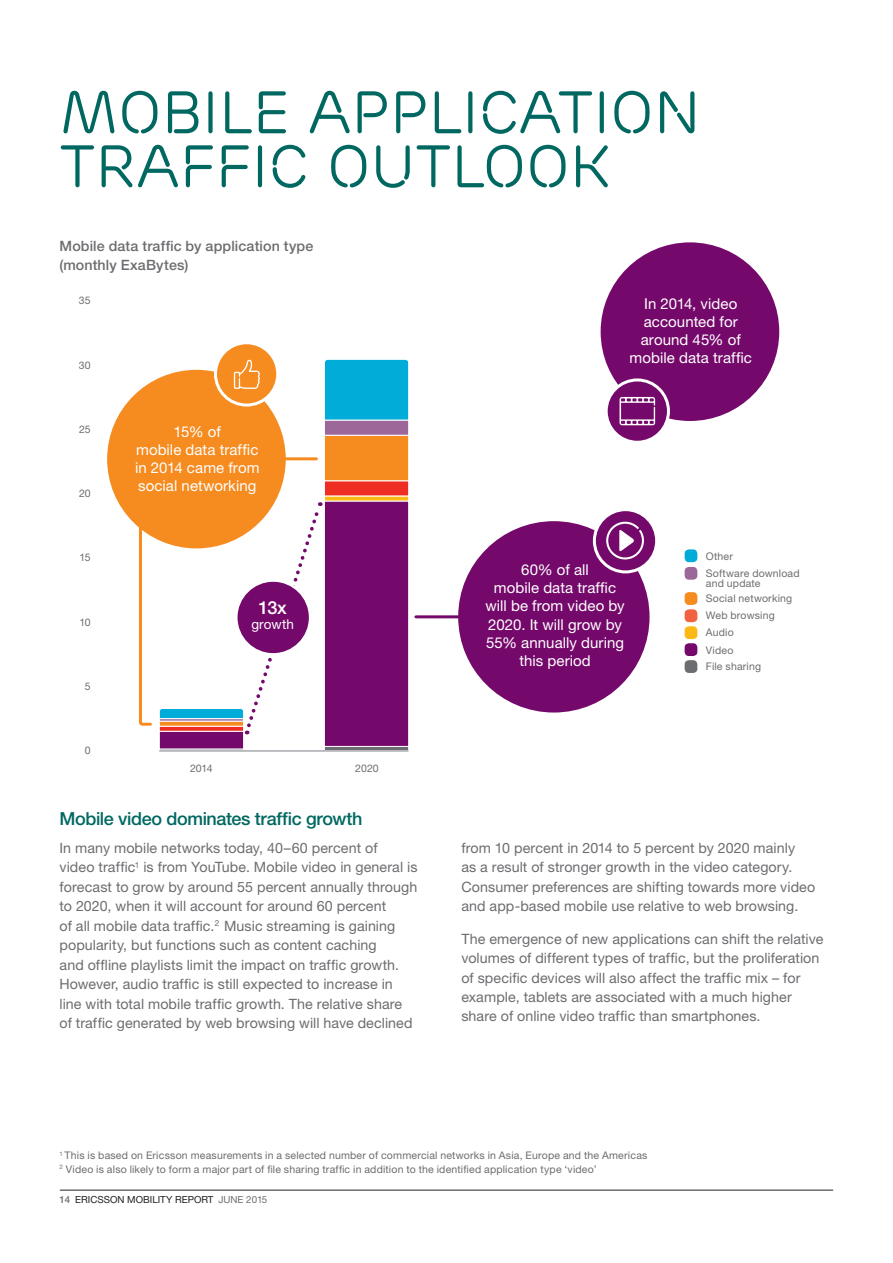
<style>
.page{position:relative;width:893px;height:1263px;background:#fff}
.page>*{position:absolute;margin:0;border:0;box-sizing:border-box;transform-origin:0 0}
.t1{font:60px/54px "Ericsson Capital";color:#006861}
.t2{font:500 18px "Ericsson Sans";letter-spacing:-.02em;color:#006861}
.t3{font:500 18px "Ericsson Sans";color:#fff}
.t4{font:15px/18px "Ericsson Sans";letter-spacing:.005em;color:#fff;text-align:center}
.t5{font:14.25px/19.5px "Ericsson Sans";letter-spacing:.005em;color:#6c6d70}
.t6{font:500 14.25px/19.5px "Ericsson Sans";letter-spacing:.01em;color:#6c6d70}
.t7{font:13.5px "Ericsson Sans";letter-spacing:.005em;color:#fff}
.t8{font:10.5px/10.5px "Ericsson Sans";letter-spacing:.02em;color:#6c6d70}
.t9{font:9.75px "Ericsson Sans";color:#231f20}
.s1{font-weight:500;color:#6c6d70}
.s2{color:#6c6d70}
</style>
<div class="page">
<hr style="left:60px;top:1189px;width:773px;height:2px;background:#6c6d70">
<div style="left:159px;top:748px;width:85px;height:3px;background:#6c6d70;border:1px solid #fff"></div>
<div style="left:159px;top:731px;width:85px;height:18px;background:#75096b"></div>
<div style="left:324px;top:746px;width:85px;height:5px;background:#6c6d70"></div>
<div style="left:324px;top:501px;width:85px;height:246px;background:#75096b;border:1px solid #fff"></div>
<svg style="left:324px;top:496px;width:85px;height:5px"></svg>
<div style="left:324px;top:480px;width:85px;height:16px;background:#ee2e22"></div>
<div style="left:324px;top:435px;width:85px;height:46px;background:#f68b1f;border:1px solid #fff"></div>
<div style="left:324px;top:420px;width:85px;height:16px;background:#9c689a;border:1px solid #fff"></div>
<svg style="left:324px;top:359px;width:85px;height:62px;background:#10b0d9"></svg>
<hr style="left:416px;top:615px;width:69px;height:3px;background:#75096b">
<svg style="left:159px;top:502px;width:164px;height:232px"></svg>
<div style="left:685px;top:660px;width:12px;height:13px;background:#6c6d70;border-radius:4px"></div>
<div style="left:685px;top:643px;width:12px;height:13px;background:#75096b;border-radius:4px"></div>
<div style="left:685px;top:626px;width:12px;height:13px;background:#fcb814;border-radius:4px"></div>
<div style="left:685px;top:609px;width:12px;height:13px;background:#f1633f;border-radius:4px"></div>
<div style="left:685px;top:592px;width:12px;height:13px;background:#f68b1f;border-radius:4px"></div>
<div style="left:685px;top:567px;width:12px;height:13px;background:#9c689a;border-radius:4px"></div>
<div style="left:685px;top:549px;width:12px;height:13px;background:#02acd8;border-radius:4px"></div>
<svg style="left:137px;top:526px;width:15px;height:200px"></svg>
<div style="left:107px;top:370px;width:179px;height:178px;background:#f68b1f;border-radius:50%"></div>
<div style="left:601px;top:242px;width:178px;height:179px;background:#75096b;border-radius:50%"></div>
<div style="left:458px;top:521px;width:191px;height:191px;background:#75096b;border-radius:50%"></div>
<hr style="left:283px;top:457px;width:33px;height:3px;background:#f68b1f">
<svg style="left:594px;top:510px;width:63px;height:62px"></svg>
<div style="left:593px;top:508px;width:65px;height:65px;border:3px solid #fff;border-radius:50%"></div>
<div style="left:215px;top:343px;width:63px;height:62px;background:#f68b1f;border-radius:50%"></div>
<div style="left:214px;top:341px;width:65px;height:66px;border:3px solid #fff;border-radius:50%"></div>
<svg style="left:606px;top:380px;width:62px;height:62px;fill:#75096b"></svg>
<div style="left:605px;top:378px;width:65px;height:66px;border:3px solid #fff;border-radius:50%"></div>
<svg style="left:234px;top:360px;width:26px;height:29px"></svg>
<div style="left:236px;top:580px;width:74px;height:74px;background:#75096b;border-radius:50%"></div>
<div style="left:235px;top:579px;width:76px;height:77px;border:3px solid #fff;border-radius:50%"></div>
<svg style="left:606px;top:522px;width:38px;height:37px"></svg>
<svg style="left:619px;top:397px;width:36px;height:28px"></svg>
<hr style="left:160px;top:750px;width:248px;height:2px;background:#a8a9ad">
<h1 class="t1" style="left:60px;top:86px;width:643px">MOBILE APPLICATION<br>TRAFFIC OUTLOOK</h1>
<p class="t6" style="left:60px;top:236px;width:255px">Mobile data traffic by application type (monthly ExaBytes)</p>
<p class="t8" style="left:79px;top:296px;width:13px">35</p>
<p class="t8" style="left:79px;top:360px;width:13px">30</p>
<p class="t8" style="left:79px;top:424px;width:13px">25</p>
<p class="t8" style="left:79px;top:488px;width:13px">20</p>
<p class="t8" style="left:79px;top:552px;width:13px">15</p>
<p class="t8" style="left:79px;top:617px;width:13px">10</p>
<p class="t8" style="left:85px;top:681px;width:7px">5</p>
<p class="t8" style="left:85px;top:745px;width:7px">0</p>
<p class="t4" style="left:135px;top:423px;width:126px">15% of<br>mobile data traffic in 2014 came from social networking</p>
<p class="t3" style="left:258px;top:597px;width:30px">13x</p>
<p class="t7" style="left:251px;top:617px;width:44px">growth</p>
<p class="t8" style="left:190px;top:763px;width:24px">2014</p>
<p class="t8" style="left:355px;top:763px;width:25px">2020</p>
<p class="t4" style="left:630px;top:295px;width:124px">In 2014, video accounted for around 45% of mobile data traffic</p>
<p class="t4" style="left:485px;top:561px;width:141px">60% of all<br>mobile data traffic will be from video by<br>2020. It will grow by<br>55% annually during this period</p>
<p class="t8" style="left:706px;top:551px;width:29px">Other</p>
<p class="t8" style="left:706px;top:568px;width:95px">Software download and update</p>
<p class="t8" style="left:706px;top:593px;width:88px">Social networking</p>
<p class="t8" style="left:706px;top:610px;width:70px">Web browsing</p>
<p class="t8" style="left:706px;top:627px;width:29px">Audio</p>
<p class="t8" style="left:706px;top:645px;width:29px">Video</p>
<p class="t8" style="left:706px;top:661px;width:57px">File sharing</p>
<p class="t2" style="left:60px;top:808px;width:305px">Mobile video dominates traffic growth</p>
<p class="t5" style="left:60px;top:838px;width:360px">In many mobile networks today, 40–60 percent of<br>video traffic<sup>1</sup> is from YouTube. Mobile video in general is forecast to grow by around 55 percent annually through to 2020, when it will account for around 60 percent<br>of all mobile data traffic.<sup>2</sup> Music streaming is gaining popularity, but functions such as content caching<br>and offline playlists limit the impact on traffic growth.<br>However, audio traffic is still expected to increase in line with total mobile traffic growth. The relative share of traffic generated by web browsing will have declined</p>
<p class="t5" style="left:461px;top:838px;width:355px">from 10 percent in 2014 to 5 percent by 2020 mainly<br>as a result of stronger growth in the video category.<br>Consumer preferences are shifting towards more video and app-based mobile use relative to web browsing.</p>
<p class="t5" style="left:461px;top:929px;width:364px">The emergence of new applications can shift the relative volumes of different types of traffic, but the proliferation of specific devices will also affect the traffic mix – for example, tablets are associated with a much higher share of online video traffic than smartphones.</p>
<p class="t8" style="left:60px;top:1149px;width:589px;line-height:13.5px"><sup>1</sup> This is based on Ericsson measurements in a selected number of commercial networks in Asia, Europe and the Americas<br><sup>2</sup> Video is also likely to form a major part of file sharing traffic in addition to the identified application type ‘video’</p>
<p class="t9" style="left:60px;top:1194px;width:209px"><span class="s1">14</span> ERICSSON MOBILITY REPORT <span class="s2">JUNE 2015</span></p>
</div>
